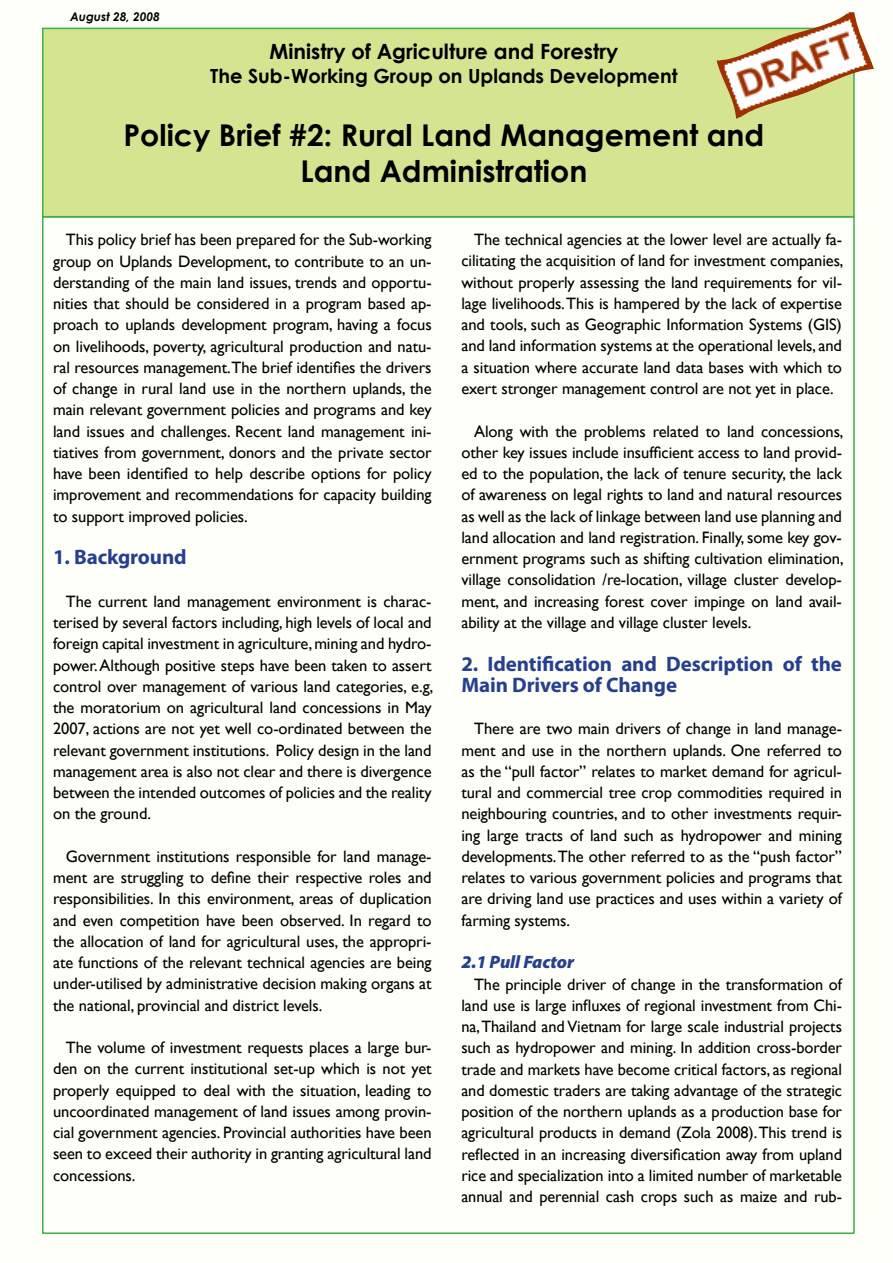
<style>
.page{position:relative;width:893px;height:1263px;background:#fffff9}
.page>*{position:absolute;margin:0;border:0;box-sizing:border-box;transform-origin:0 0}
.t1{font:700 30px/36px "Century Gothic";color:#000;text-align:center}
.t2{font:700 21px/21.3px "Myriad Pro";letter-spacing:-.005em;color:#25408f}
.t3{font:700 21px "Century Gothic";color:#000}
.t4{font:700 19.5px "Century Gothic";color:#000}
.t5{font:italic 900 18px "Myriad Pro";letter-spacing:-.005em;color:#25408f}
.t6{font:16.5px/21.3px "Gill Sans";letter-spacing:-.005em;color:#000;text-align:justify}
.t7{font:italic 700 12px "Century Gothic";letter-spacing:-.005em;color:#000}
</style>
<div class="page">
<div style="left:42px;top:28px;width:813px;height:189px;background:#d4e491;border:2px solid #41ad49"></div>
<img style="left:716px;top:12px;width:158px;height:107px">
<p class="t7" style="left:70px;top:9px;width:91px">August 28, 2008</p>
<p class="t3" style="left:270px;top:39px;width:350px">Ministry of Agriculture and Forestry</p>
<p class="t4" style="left:210px;top:63px;width:469px">The Sub-Working Group on Uplands Development</p>
<h1 class="t1" style="left:124px;top:116px;width:642px">Policy Brief #2: Rural Land Management and<br>Land Administration</h1>
<p class="t6" style="left:53px;top:229px;width:380px;text-indent:13px">This policy brief has been prepared for the Sub-working group on Uplands Development, to contribute to an un&shy;derstanding of the main land issues, trends and opportu&shy;nities that should be considered in a program based ap&shy;proach to uplands development program, having a focus on livelihoods, poverty, agricultural production and natu&shy;ral resources management.The brief identifies the drivers of change in rural land use in the northern uplands, the main relevant government policies and programs and key land issues and challenges. Recent land management ini&shy;tiatives from government, donors and the private sector have been identified to help describe options for policy improvement and recommendations for capacity building to support improved policies.</p>
<p class="t2" style="left:53px;top:546px;width:135px">1. Background</p>
<p class="t6" style="left:53px;top:590px;width:382px;text-indent:13px">The current land management environment is charac&shy;terised by several factors including, high levels of local and foreign capital investment in agriculture, mining and hydro&shy;power. Although positive steps have been taken to assert control over management of various land categories, e.g, the moratorium on agricultural land concessions in May 2007, actions are not yet well co-ordinated between the relevant government institutions. Policy design in the land management area is also not clear and there is divergence between the intended outcomes of policies and the reality on the ground.</p>
<p class="t6" style="left:53px;top:845px;width:380px;text-indent:13px">Government institutions responsible for land manage&shy;ment are struggling to define their respective roles and responsibilities. In this environment, areas of duplication and even competition have been observed. In regard to the allocation of land for agricultural uses, the appropri&shy;ate functions of the relevant technical agencies are being under-utilised by administrative decision making organs at the national, provincial and district levels.</p>
<p class="t6" style="left:53px;top:1037px;width:380px;text-indent:13px">The volume of investment requests places a large bur&shy;den on the current institutional set-up which is not yet properly equipped to deal with the situation, leading to uncoordinated management of land issues among provin&shy;cial government agencies. Provincial authorities have been seen to exceed their authority in granting agricultural land concessions.</p>
<p class="t6" style="left:461px;top:229px;width:384px;text-indent:13px">The technical agencies at the lower level are actually fa&shy;cilitating the acquisition of land for investment companies, without properly assessing the land requirements for vil&shy;lage livelihoods. This is hampered by the lack of expertise and tools, such as Geographic Information Systems (GIS) and land information systems at the operational levels, and a situation where accurate land data bases with which to exert stronger management control are not yet in place.</p>
<p class="t6" style="left:461px;top:420px;width:384px;text-indent:13px">Along with the problems related to land concessions, other key issues include insufficient access to land provid&shy;ed to the population, the lack of tenure security, the lack of awareness on legal rights to land and natural resources as well as the lack of linkage between land use planning and land allocation and land registration. Finally, some key gov&shy;ernment programs such as shifting cultivation elimination, village consolidation /re-location, village cluster develop&shy;ment, and increasing forest cover impinge on land avail&shy;ability at the village and village cluster levels.</p>
<p class="t2" style="left:461px;top:652px;width:382px">2. Identification and Description of the<br>Main Drivers of Change</p>
<p class="t6" style="left:461px;top:718px;width:382px;text-indent:13px">There are two main drivers of change in land manage&shy;ment and use in the northern uplands. One referred to as the “pull factor” relates to market demand for agricul&shy;tural and commercial tree crop commodities required in neighbouring countries, and to other investments requir&shy;ing large tracts of land such as hydropower and mining developments. The other referred to as the “push factor” relates to various government policies and programs that are driving land use practices and uses within a variety of farming systems.</p>
<p class="t5" style="left:461px;top:950px;width:114px">2.1 Pull Factor</p>
<p class="t6" style="left:461px;top:973px;width:382px;text-indent:13px">The principle driver of change in the transformation of land use is large influxes of regional investment from Chi&shy;na, Thailand and Vietnam for large scale industrial projects such as hydropower and mining. In addition cross-border trade and markets have become critical factors, as regional and domestic traders are taking advantage of the strategic position of the northern uplands as a production base for agricultural products in demand (Zola 2008). This trend is reflected in an increasing diversification away from upland rice and specialization into a limited number of marketable annual and perennial cash crops such as maize and rub-</p>
</div>
